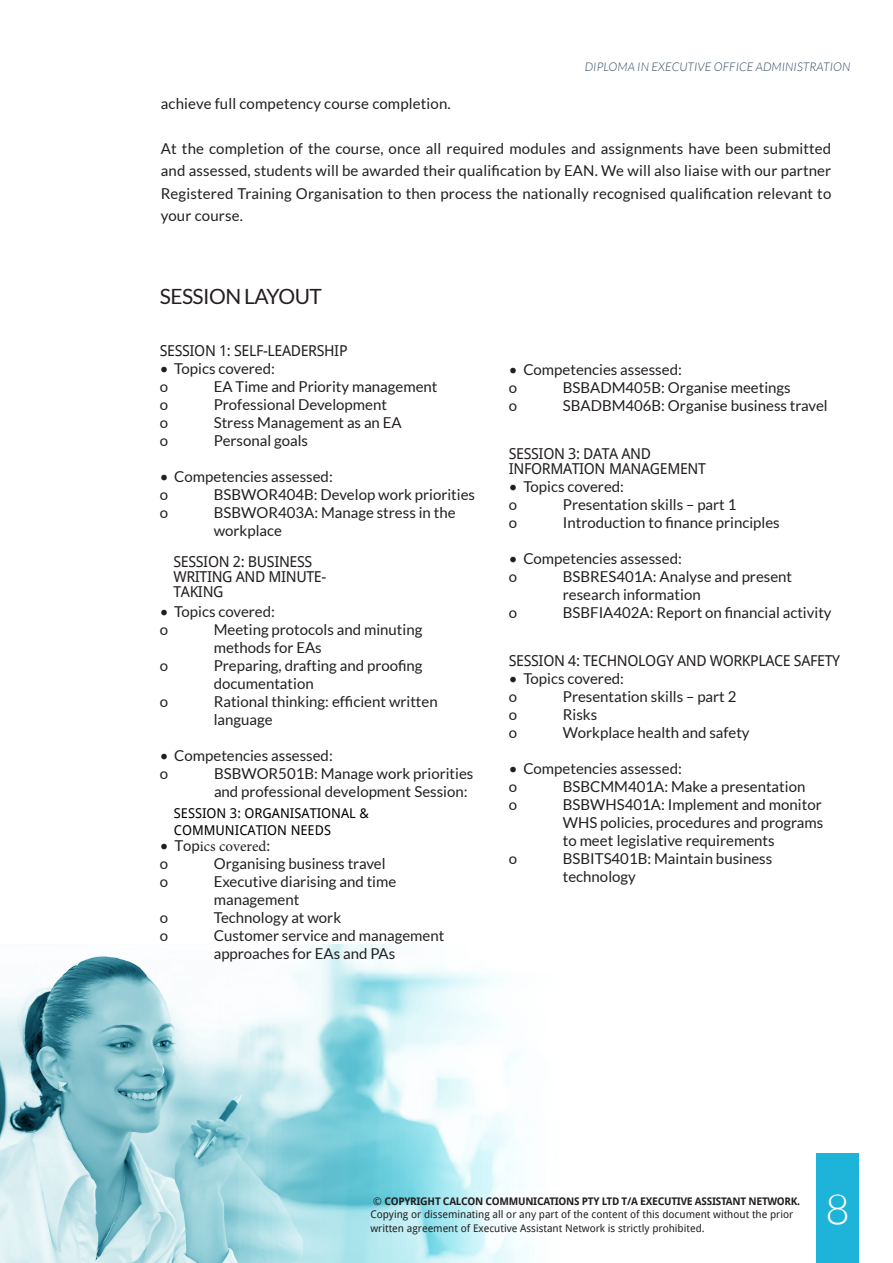
<style>
.page{position:relative;width:893px;height:1263px;background:#fff}
.page>*{position:absolute;margin:0;border:0;box-sizing:border-box;transform-origin:0 0}
.t1{font:300 42px "Lato";color:#fff}
.t2{font:21px "Lato";letter-spacing:-.025em;color:#231f20}
.New_Sessions_Layout{font:15px/18px "Lato";color:#231f20}
.Effective_Units{font:15px/22.5px "Lato";letter-spacing:.01em;color:#231f20;text-align:justify}
.New_Sessions_Layout-2{font:15px/15px "Droid Sans";letter-spacing:-.025em;color:#231f20}
.New_Sessions_Layout-3{font:15px "Minion Pro";color:#231f20}
.t3{font:13.5px/16.2px "Droid Sans";color:#000}
.t4{font:italic 300 12px "Lato";letter-spacing:.01em;color:#324b65}
.t5{font:10.5px/13.5px "Droid Sans";color:#231f20}
.s1{font-family:"Lato"}
.s2{font-weight:700}
</style>
<div class="page">
<img style="left:0;top:944px;width:531px;height:319px">
<div style="left:816px;top:1154px;width:43px;height:109px;background:#1eb3d9"></div>
<p class="t4" style="left:585px;top:60px;width:267px">DIPLOMA IN EXECUTIVE OFFICE ADMINISTRATION</p>
<p class="Effective_Units" style="left:161px;top:92px;width:291px">achieve full competency course completion.</p>
<p class="Effective_Units" style="left:161px;top:137px;width:672px">At the completion of the course, once all required modules and assignments have been submitted and assessed, students will be awarded their qualification by EAN. We will also liaise with our partner Registered Training Organisation to then process the nationally recognised qualification relevant to your course.</p>
<p class="t2" style="left:160px;top:284px;width:164px">SESSION LAYOUT</p>
<p class="New_Sessions_Layout-2" style="left:160px;top:343px;width:189px">SESSION 1: SELF-LEADERSHIP</p>
<p class="New_Sessions_Layout" style="left:160px;top:359px;width:117px">• Topics covered:</p>
<p class="New_Sessions_Layout" style="left:160px;top:377px;width:10px">o</p>
<p class="New_Sessions_Layout" style="left:214px;top:377px;width:225px">EA Time and Priority management</p>
<p class="New_Sessions_Layout" style="left:160px;top:395px;width:10px">o</p>
<p class="New_Sessions_Layout" style="left:214px;top:395px;width:175px">Professional Development</p>
<p class="New_Sessions_Layout" style="left:160px;top:413px;width:10px">o</p>
<p class="New_Sessions_Layout" style="left:214px;top:413px;width:190px">Stress Management as an EA</p>
<p class="New_Sessions_Layout" style="left:160px;top:431px;width:10px">o</p>
<p class="New_Sessions_Layout" style="left:214px;top:431px;width:96px">Personal goals</p>
<p class="New_Sessions_Layout" style="left:160px;top:467px;width:174px">• Competencies assessed:</p>
<p class="New_Sessions_Layout" style="left:160px;top:485px;width:10px">o</p>
<p class="New_Sessions_Layout" style="left:214px;top:485px;width:263px">BSBWOR404B: Develop work priorities</p>
<p class="New_Sessions_Layout" style="left:160px;top:503px;width:10px">o</p>
<p class="New_Sessions_Layout" style="left:214px;top:503px;width:243px">BSBWOR403A: Manage stress in the workplace</p>
<p class="New_Sessions_Layout-2" style="left:174px;top:555px;width:154px">SESSION 2: BUSINESS<br>WRITING AND MINUTE-<br>TAKING</p>
<p class="New_Sessions_Layout" style="left:160px;top:602px;width:117px">• Topics covered:</p>
<p class="New_Sessions_Layout" style="left:160px;top:620px;width:10px">o</p>
<p class="New_Sessions_Layout" style="left:214px;top:620px;width:210px">Meeting protocols and minuting methods for EAs</p>
<p class="New_Sessions_Layout" style="left:160px;top:656px;width:10px">o</p>
<p class="New_Sessions_Layout" style="left:214px;top:656px;width:210px">Preparing, drafting and proofing documentation</p>
<p class="New_Sessions_Layout" style="left:160px;top:692px;width:10px">o</p>
<p class="New_Sessions_Layout" style="left:214px;top:692px;width:225px">Rational thinking: efficient written language</p>
<p class="New_Sessions_Layout" style="left:160px;top:746px;width:174px">• Competencies assessed:</p>
<p class="New_Sessions_Layout" style="left:160px;top:764px;width:10px">o</p>
<p class="New_Sessions_Layout" style="left:214px;top:765px;width:261px">BSBWOR501B: Manage work priorities and professional development Session:</p>
<p class="t3" style="left:174px;top:806px;width:197px">SESSION 3: ORGANISATIONAL &amp;<br>COMMUNICATION NEEDS</p>
<p class="New_Sessions_Layout-3" style="left:160px;top:836px;width:112px"><span class="s1">• Top</span>ics covered<span class="s1">:</span></p>
<p class="New_Sessions_Layout" style="left:160px;top:854px;width:10px">o</p>
<p class="New_Sessions_Layout" style="left:214px;top:854px;width:173px">Organising business travel</p>
<p class="New_Sessions_Layout" style="left:160px;top:872px;width:10px">o</p>
<p class="New_Sessions_Layout" style="left:214px;top:872px;width:184px">Executive diarising and time management</p>
<p class="New_Sessions_Layout" style="left:160px;top:908px;width:10px">o</p>
<p class="New_Sessions_Layout" style="left:214px;top:908px;width:129px">Technology at work</p>
<p class="New_Sessions_Layout" style="left:160px;top:926px;width:10px">o</p>
<p class="New_Sessions_Layout" style="left:214px;top:926px;width:232px">Customer service and management approaches for EAs and PAs</p>
<p class="New_Sessions_Layout" style="left:509px;top:360px;width:174px">• Competencies assessed:</p>
<p class="New_Sessions_Layout" style="left:509px;top:378px;width:10px">o</p>
<p class="New_Sessions_Layout" style="left:563px;top:378px;width:229px">BSBADM405B: Organise meetings</p>
<p class="New_Sessions_Layout" style="left:509px;top:396px;width:10px">o</p>
<p class="New_Sessions_Layout" style="left:563px;top:396px;width:266px">SBADBM406B: Organise business travel</p>
<p class="New_Sessions_Layout-2" style="left:509px;top:446px;width:199px">SESSION 3: DATA AND<br>INFORMATION MANAGEMENT</p>
<p class="New_Sessions_Layout" style="left:509px;top:477px;width:117px">• Topics covered:</p>
<p class="New_Sessions_Layout" style="left:509px;top:495px;width:10px">o</p>
<p class="New_Sessions_Layout" style="left:563px;top:495px;width:175px">Presentation skills – part 1</p>
<p class="New_Sessions_Layout" style="left:509px;top:513px;width:10px">o</p>
<p class="New_Sessions_Layout" style="left:563px;top:513px;width:218px">Introduction to finance principles</p>
<p class="New_Sessions_Layout" style="left:509px;top:549px;width:174px">• Competencies assessed:</p>
<p class="New_Sessions_Layout" style="left:509px;top:567px;width:10px">o</p>
<p class="New_Sessions_Layout" style="left:563px;top:567px;width:231px">BSBRES401A: Analyse and present research information</p>
<p class="New_Sessions_Layout" style="left:509px;top:603px;width:10px">o</p>
<p class="New_Sessions_Layout" style="left:563px;top:603px;width:270px">BSBFIA402A: Report on financial activity</p>
<p class="New_Sessions_Layout-2" style="left:509px;top:653px;width:333px">SESSION 4: TECHNOLOGY AND WORKPLACE SAFETY</p>
<p class="New_Sessions_Layout" style="left:509px;top:669px;width:117px">• Topics covered:</p>
<p class="New_Sessions_Layout" style="left:509px;top:687px;width:10px">o</p>
<p class="New_Sessions_Layout" style="left:563px;top:687px;width:175px">Presentation skills – part 2</p>
<p class="New_Sessions_Layout" style="left:509px;top:705px;width:10px">o</p>
<p class="New_Sessions_Layout" style="left:563px;top:705px;width:36px">Risks</p>
<p class="New_Sessions_Layout" style="left:509px;top:723px;width:10px">o</p>
<p class="New_Sessions_Layout" style="left:563px;top:723px;width:188px">Workplace health and safety</p>
<p class="New_Sessions_Layout" style="left:509px;top:759px;width:174px">• Competencies assessed:</p>
<p class="New_Sessions_Layout" style="left:509px;top:777px;width:10px">o</p>
<p class="New_Sessions_Layout" style="left:563px;top:777px;width:244px">BSBCMM401A: Make a presentation</p>
<p class="New_Sessions_Layout" style="left:509px;top:795px;width:10px">o</p>
<p class="New_Sessions_Layout" style="left:563px;top:795px;width:262px;text-align:justify">BSBWHS401A: Implement and monitor WHS policies, procedures and programs to meet legislative requirements</p>
<p class="New_Sessions_Layout" style="left:509px;top:849px;width:10px">o</p>
<p class="New_Sessions_Layout" style="left:563px;top:849px;width:211px">BSBITS401B: Maintain business technology</p>
<p class="t5" style="left:370px;top:1194px;width:431px">© <span class="s2">COPYRIGHT CALCON COMMUNICATIONS PTY LTD T/A EXECUTIVE ASSISTANT NETWORK.<br></span>Copying or disseminating all or any part of the content of this document without the prior written agreement of Executive Assistant Network is strictly prohibited.</p>
<h1 class="t1" style="left:825px;top:1186px;width:26px">8</h1>
</div>
